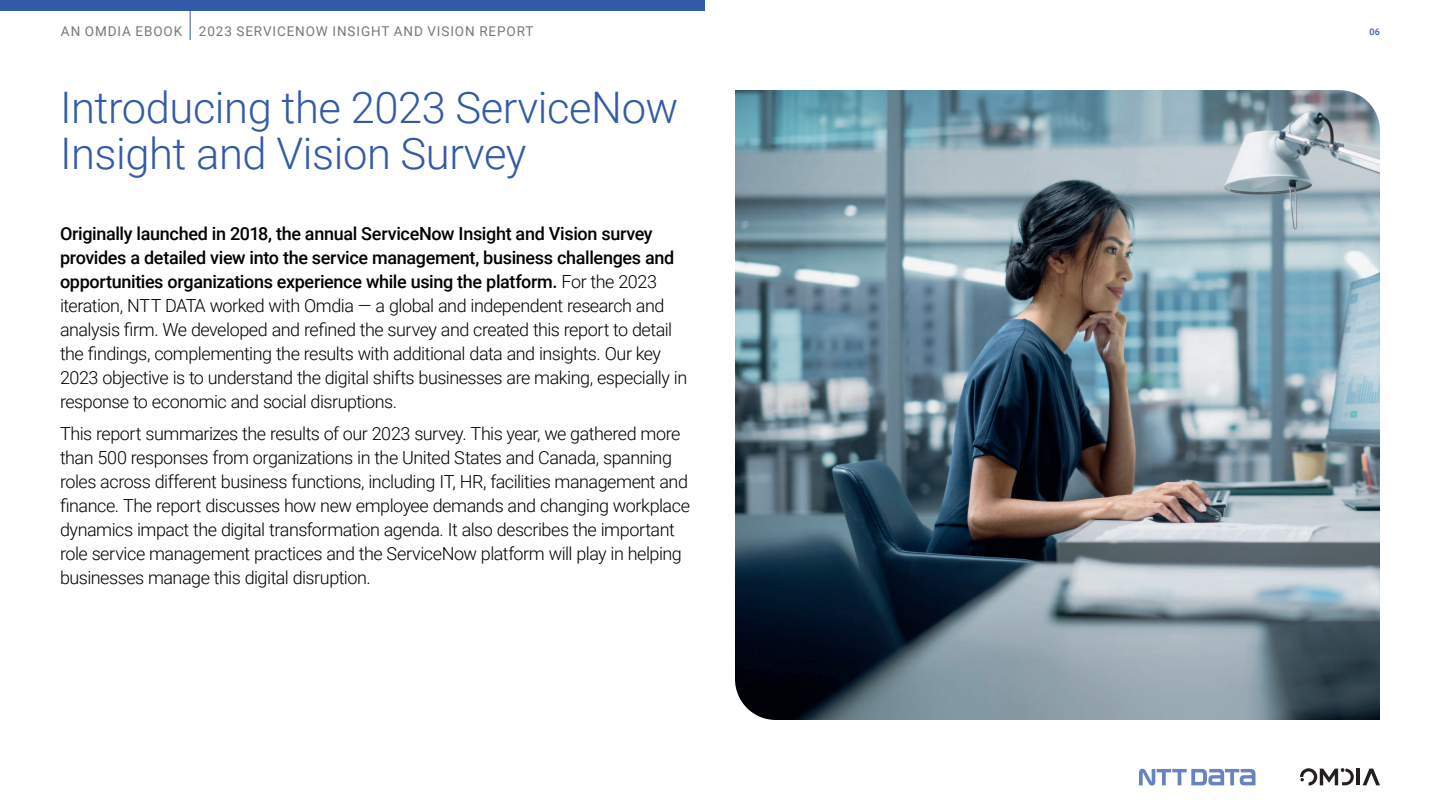
<style>
.page{position:relative;width:1440px;height:810px;background:#fff}
.page>*{position:absolute;margin:0;border:0;box-sizing:border-box;transform-origin:0 0}
.t1{font:300 43.5px/46.5px "Roboto";letter-spacing:-.01em;color:#335aa8}
.t2{font:300 18px/24px "Roboto";letter-spacing:-.03em;color:#000001}
.t3{font:13.5px "Roboto";letter-spacing:.065em;color:#75797b}
.t4{font:500 9px "Roboto";color:#335aa8}
.s1{font-weight:500}
</style>
<div class="page">
<hr style="left:190px;top:0;width:1px;height:40px;background:#335aa8">
<div style="left:0;top:0;width:705px;height:10px;background:#335aa8"></div>
<img style="left:735px;top:90px;width:645px;height:630px">
<svg style="left:1363px;top:769px;width:17px;height:16px"></svg>
<hr style="left:1357px;top:769px;width:3px;height:16px;background:#231f20">
<svg style="left:1300px;top:768px;width:54px;height:18px"></svg>
<svg style="left:1139px;top:769px;width:117px;height:17px"></svg>
<p class="t3" style="left:61px;top:22px;width:474px">AN OMDIA EBOOK 2023 SERVICENOW INSIGHT AND VISION REPORT</p>
<p class="t4" style="left:1369px;top:25px;width:12px">06</p>
<h1 class="t1" style="left:60px;top:82px;width:620px">Introducing the 2023 ServiceNow<br>Insight and Vision Survey</h1>
<p class="t2" style="left:60px;top:221px;width:629px"><span class="s1">Originally launched in 2018, the annual ServiceNow Insight and Vision survey provides a detailed view into the service management, business challenges and opportunities organizations experience while using the platform.</span> For the 2023 iteration, NTT DATA worked with Omdia — a global and independent research and analysis firm. We developed and refined the survey and created this report to detail the findings, complementing the results with additional data and insights. Our key 2023 objective is to understand the digital shifts businesses are making, especially in response to economic and social disruptions.</p>
<p class="t2" style="left:60px;top:421px;width:632px">This report summarizes the results of our 2023 survey. This year, we gathered more than 500 responses from organizations in the United States and Canada, spanning roles across different business functions, including IT, HR, facilities management and finance. The report discusses how new employee demands and changing workplace dynamics impact the digital transformation agenda. It also describes the important role service management practices and the ServiceNow platform will play in helping businesses manage this digital disruption.</p>
</div>
